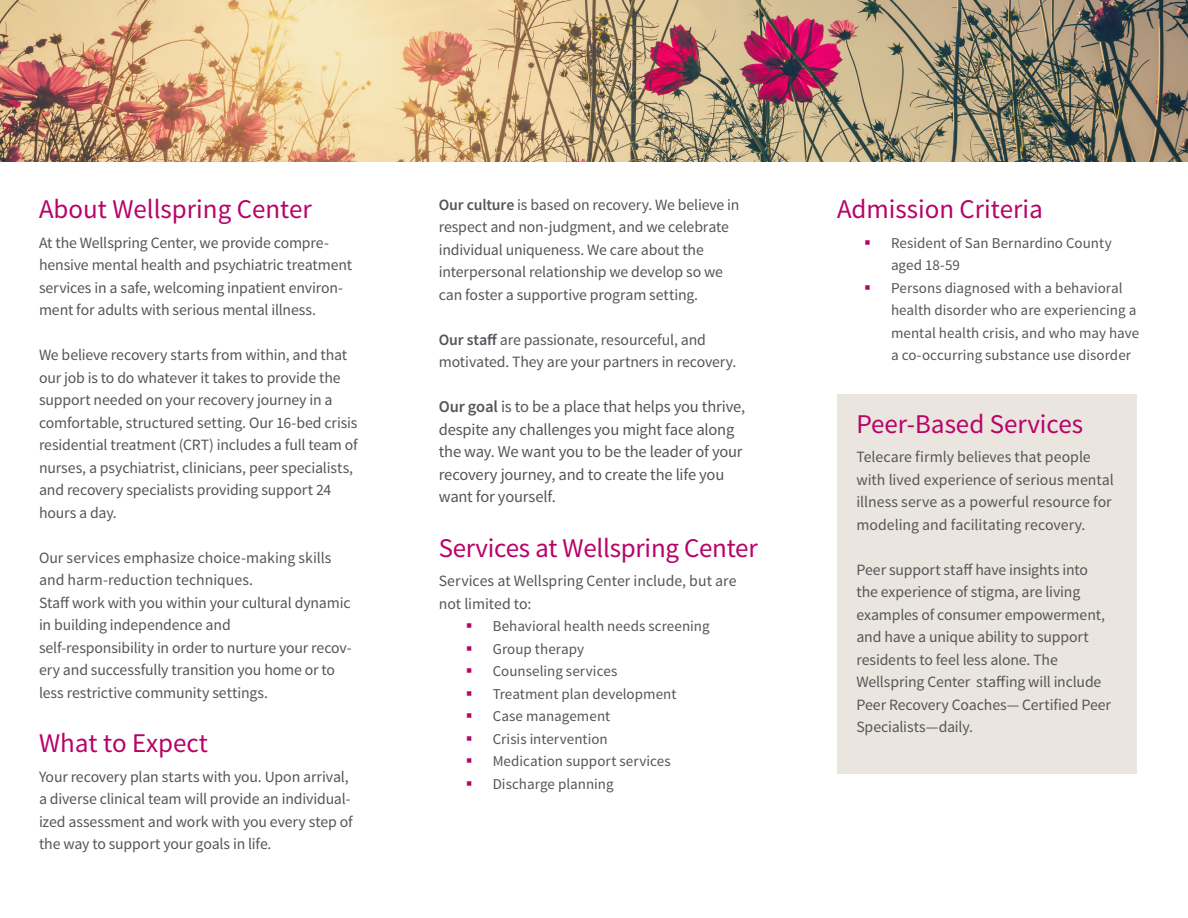
<style>
.page{position:relative;width:1188px;height:918px;background:#fff}
.page>*{position:absolute;margin:0;border:0;box-sizing:border-box;transform-origin:0 0}
.Header_1{font:27px "Source Sans Pro";color:#b70369}
.t1{font:16.5px/22.5px "Source Sans Pro";letter-spacing:-.015em;color:#54555a}
.t2{font:15.75px/22.5px "Source Sans Pro";letter-spacing:-.01em;color:#54555a}
.t3{font:15.75px/22.5px "Source Sans Pro";letter-spacing:-.005em;color:#555658}
.t4{font:15px/22.5px "Source Sans Pro";letter-spacing:.005em;color:#54555a}
.s1{font-weight:600}
</style>
<div class="page">
<div style="left:837px;top:394px;width:299px;height:380px;background:#eae5de"></div>
<img style="left:0;top:0;width:1188px;height:162px">
<p class="Header_1" style="left:39px;top:193px;width:274px">About Wellspring Center</p>
<p class="t2" style="left:39px;top:231px;width:315px">At the Wellspring Center, we provide compre&shy;hensive mental health and psychiatric treatment services in a safe, welcoming inpatient environ&shy;ment for adults with serious mental illness.</p>
<p class="t2" style="left:39px;top:344px;width:320px">We believe recovery starts from within, and that our job is to do whatever it takes to provide the support needed on your recovery journey in a comfortable, structured setting. Our 16-bed crisis residential treatment (CRT) includes a full team of nurses, a psychiatrist, clinicians, peer specialists, and recovery specialists providing support 24 hours a day.</p>
<p class="t2" style="left:39px;top:546px;width:314px">Our services emphasize choice-making skills and harm-reduction techniques.<br>Staff work with you within your cultural dynamic in building independence and<br>self-responsibility in order to nurture your recov&shy;ery and successfully transition you home or to less restrictive community settings.</p>
<p class="Header_1" style="left:39px;top:727px;width:171px">What to Expect</p>
<p class="t2" style="left:39px;top:765px;width:315px">Your recovery plan starts with you. Upon arrival, a diverse clinical team will provide an individual&shy;ized assessment and work with you every step of the way to support your goals in life.</p>
<p class="t2" style="left:439px;top:194px;width:302px"><span class="s1">Our culture</span> is based on recovery. We believe in respect and non-judgment, and we celebrate individual uniqueness. We care about the interpersonal relationship we develop so we can foster a supportive program setting.</p>
<p class="t2" style="left:439px;top:329px;width:299px"><span class="s1">Our staff</span> are passionate, resourceful, and motivated. They are your partners in recovery.</p>
<p class="t1" style="left:439px;top:396px;width:308px"><span class="s1">Our goal</span> is to be a place that helps you thrive, despite any challenges you might face along the way. We want you to be the leader of your recovery journey, and to create the life you want for yourself.</p>
<p class="Header_1" style="left:439px;top:532px;width:321px">Services at Wellspring Center</p>
<p class="t3" style="left:439px;top:570px;width:299px">Services at Wellspring Center include, but are not limited to:</p>
<p class="t4" style="left:493px;top:615px;width:218px">Behavioral health needs screening</p>
<p class="t4" style="left:493px;top:638px;width:93px">Group therapy</p>
<p class="t4" style="left:493px;top:660px;width:126px">Counseling services</p>
<p class="t4" style="left:493px;top:683px;width:185px">Treatment plan development</p>
<p class="t4" style="left:493px;top:705px;width:119px">Case management</p>
<p class="t4" style="left:493px;top:728px;width:117px">Crisis intervention</p>
<p class="t4" style="left:493px;top:750px;width:180px">Medication support services</p>
<p class="t4" style="left:493px;top:773px;width:122px">Discharge planning</p>
<p class="Header_1" style="left:837px;top:193px;width:208px">Admission Criteria</p>
<p class="t4" style="left:891px;top:232px;width:222px">Resident of San Bernardino County aged 18-59</p>
<p class="t4" style="left:891px;top:277px;width:250px">Persons diagnosed with a behavioral health disorder who are experiencing a mental health crisis, and who may have a co-occurring substance use disorder</p>
<p class="Header_1" style="left:856px;top:407px;width:228px">Peer-Based Services</p>
<p class="t3" style="left:856px;top:446px;width:259px">Telecare firmly believes that people with lived experience of serious mental illness serve as a powerful resource for modeling and facilitating recovery.</p>
<p class="t3" style="left:856px;top:558px;width:256px">Peer support staff have insights into the experience of stigma, are living examples of consumer empowerment, and have a unique ability to support residents to feel less alone. The Wellspring Center staffing will include Peer Recovery Coaches— Certified Peer Specialists—daily.</p>
</div>
